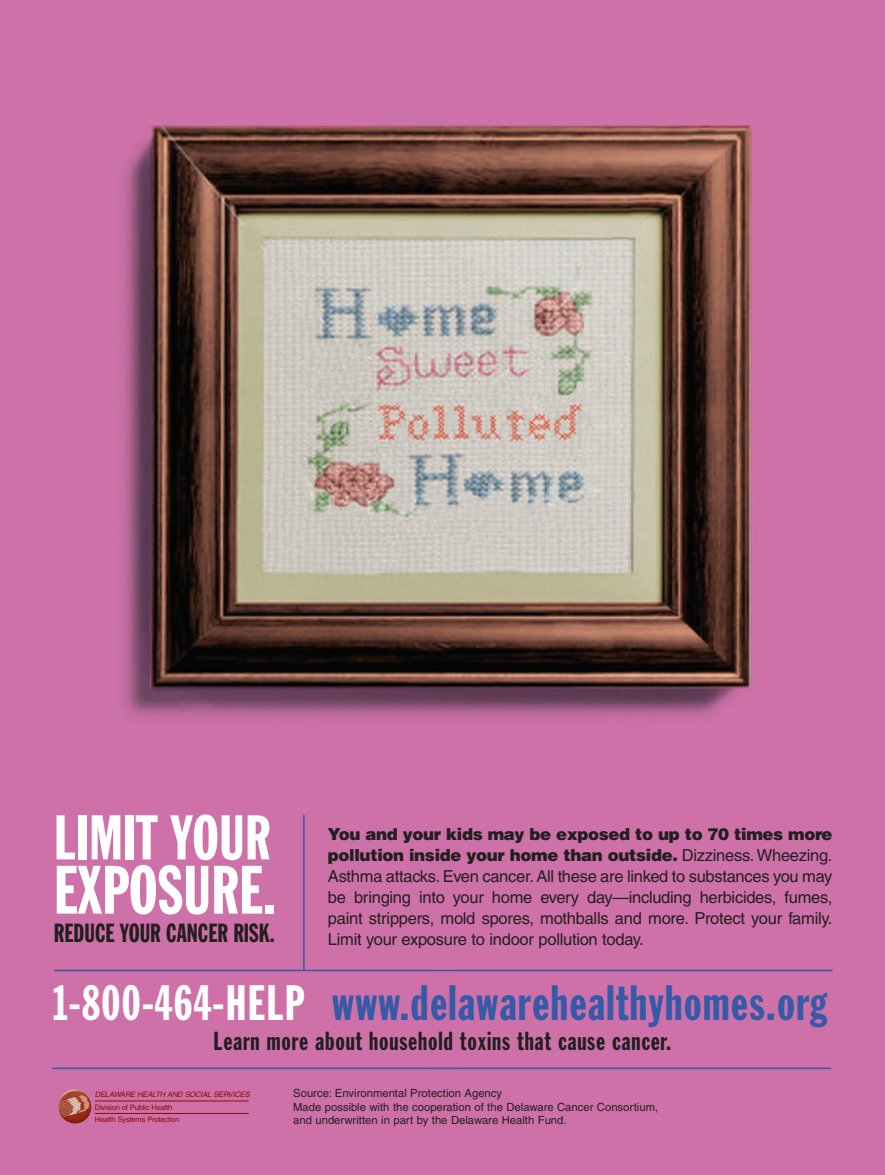
<style>
.page{position:relative;width:885px;height:1175px;background:#fff}
.page>*{position:absolute;margin:0;border:0;box-sizing:border-box;transform-origin:0 0}
.t1{font:67.05px "Franklin Gothic Extra Cond";letter-spacing:.01em;color:#fff}
.t2{font:61.95px "Franklin Gothic Extra Cond";letter-spacing:.01em;color:#fff}
.t3{font:48.9px "Franklin Gothic Extra Cond";letter-spacing:.025em;color:#345aa8}
.t4{font:25.8px "Franklin Gothic Extra Cond";color:#231f20}
.t5{font:25.65px "Franklin Gothic Extra Cond";letter-spacing:.03em;color:#231f20}
.t6{font:16.5px/21px "Helvetica";letter-spacing:-.015em;color:#231f20;text-align:justify}
.t7{font:11.25px/13.2px "Helvetica";color:#231f20}
.t8{font:7.5px/12.5px "Helvetica";letter-spacing:-.02em;color:#8b0a02}
.t9{font:italic 7.5px "Helvetica";letter-spacing:-.02em;color:#8b0a02}
.s1{font-weight:900}
.s2{color:#fff}
</style>
<div class="page">
<img style="left:0;top:0;width:884px;height:1174px">
<hr style="left:303px;top:815px;width:1px;height:155px;background:#345aa8">
<hr style="left:54px;top:969px;width:778px;height:2px;background:#345aa8">
<hr style="left:52px;top:1067px;width:778px;height:2px;background:#345aa8">
<hr style="left:95px;top:1100px;width:154px;height:1px;background:#8b0a02">
<hr style="left:95px;top:1113px;width:154px;height:1px;background:#8b0a02">
<img style="left:58px;top:1089px;width:34px;height:34px">
<h2 class="t2" style="left:54px;top:815px;width:218px">LIMIT YOUR</h2>
<h1 class="t1" style="left:54px;top:865px;width:224px">EXPOSURE.</h1>
<h3 class="t4" style="left:54px;top:923px;width:222px">REDUCE YOUR CANCER RISK.</h3>
<p class="t6" style="left:328px;top:825px;width:506px"><span class="s1">You and your kids may be exposed to up to 70 times more pollution inside your home than outside.</span> Dizziness. Wheezing.<br>Asthma attacks. Even cancer. All these are linked to substances you may be bringing into your home every day—including herbicides, fumes, paint strippers, mold spores, mothballs and more. Protect your family.<br>Limit your exposure to indoor pollution today.</p>
<h3 class="t3" style="left:54px;top:985px;width:774px"><span class="s2">1-800-464-HELP</span> www.delawarehealthyhomes.org</h3>
<h3 class="t5" style="left:213px;top:1032px;width:459px">Learn more about household toxins that cause cancer.</h3>
<p class="t7" style="left:293px;top:1087px;width:366px">Source: Environmental Protection Agency<br>Made possible with the cooperation of the Delaware Cancer Consortium, and underwritten in part by the Delaware Health Fund.</p>
<p class="t9" style="left:95px;top:1092px;width:156px">DELAWARE HEALTH AND SOCIAL SERVICES</p>
<p class="t8" style="left:95px;top:1101px;width:86px">Division of Public Health<br>Health Systems Protection</p>
</div>
